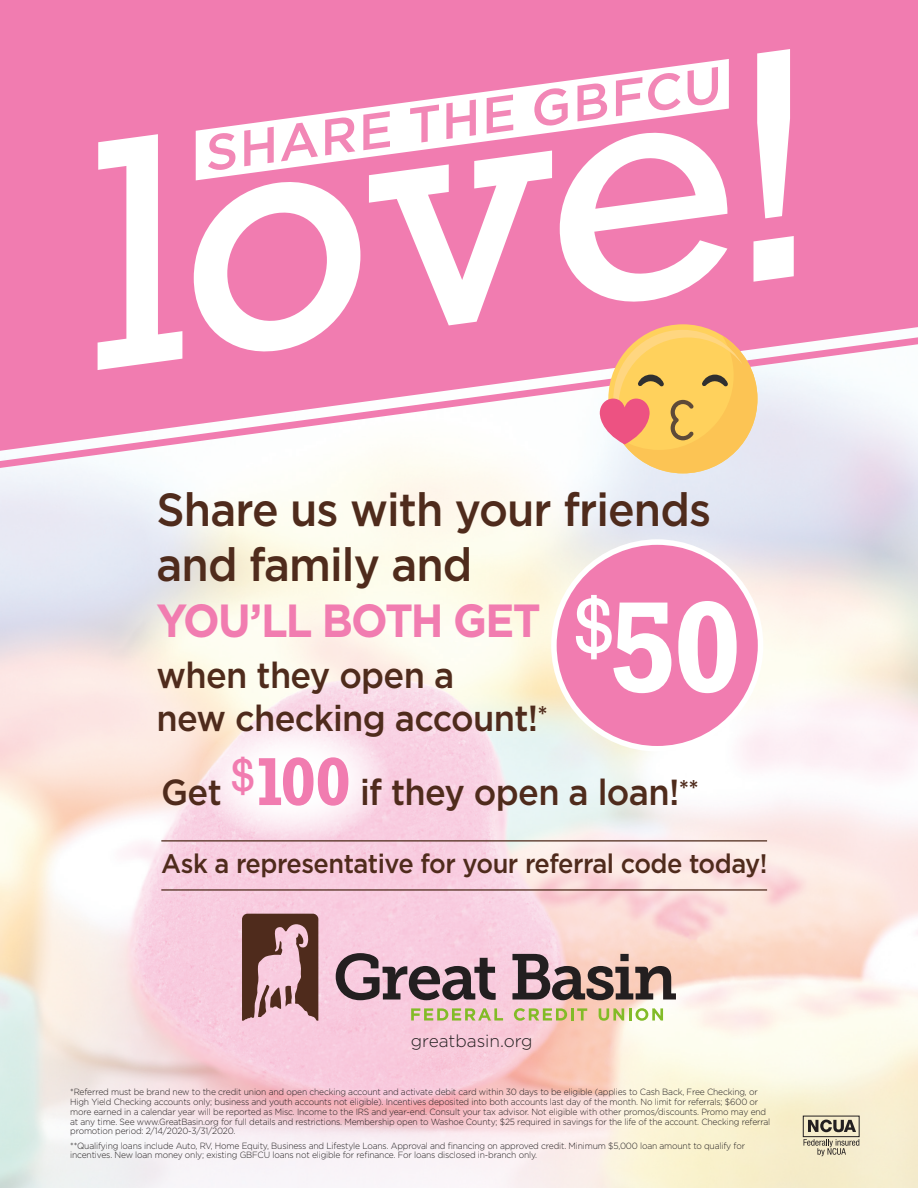
<style>
.page{position:relative;width:918px;height:1188px;background:#fff}
.page>*{position:absolute;margin:0;border:0;box-sizing:border-box;transform-origin:0 0}
.t1{font:700 131.7px "Rockwell";color:#fff;scale:.95 1}
.t2{font:80.4px "Rockwell";color:#fff;scale:.95 1}
.t3{font:500 46.5px/55.5px "Gotham";letter-spacing:-.02em;color:#4f2b1c;scale:.95 1}
.t4{font:500 36.15px "Gotham";letter-spacing:-.02em;color:#4f2b1c;scale:.95 1}
.t5{font:500 26.85px "Gotham";letter-spacing:-.02em;color:#4f2b1c;scale:.95 1}
.t6{font:300 17.25px "Gotham";color:#231f20}
.t7{font:300 9px/9.8px "Gotham";letter-spacing:-.02em;color:#231f20;scale:.95 1}
.s1{font-weight:700;color:#f17cb0}
.s2{font-family:"Rockwell";font-weight:700;font-size:69px;color:#f17cb0}
</style>
<div class="page">
<img style="left:0;top:476px;width:918px;height:712px">
<svg style="left:198px;top:716px;width:193px;height:128px"></svg>
<svg style="left:411px;top:1008px;width:92px;height:13px"></svg>
<svg style="left:514px;top:1008px;width:73px;height:13px"></svg>
<svg style="left:599px;top:1008px;width:64px;height:13px"></svg>
<svg style="left:242px;top:914px;width:77px;height:107px;background:#926a69"></svg>
<svg style="left:336px;top:953px;width:160px;height:47px;background:#9f838e"></svg>
<svg style="left:512px;top:954px;width:164px;height:46px;background:#98807c"></svg>
<svg style="left:808px;top:1120px;width:48px;height:12px"></svg>
<div style="left:803px;top:1116px;width:56px;height:21px;border:1px solid #231f20"></div>
<svg style="left:804px;top:1139px;width:55px;height:17px"></svg>
<div style="left:0;top:0;width:918px;height:323px;background:#f17cb0"></div>
<svg style="left:98px;top:49px;width:696px;height:274px;fill:#f17cb0"></svg>
<svg style="left:196px;top:59px;width:533px;height:121px;fill:#f17cb0"></svg>
<svg style="left:208px;top:66px;width:510px;height:106px"></svg>
<svg style="left:0;top:323px;width:918px;height:153px"></svg>
<div style="left:554px;top:542px;width:207px;height:207px;background:#f17cb0;border-radius:50%"></div>
<div style="left:551px;top:539px;width:212px;height:212px;border:6px solid #fff;border-radius:50%"></div>
<svg style="left:600px;top:330px;width:157px;height:143px;background:#f4be79"></svg>
<hr style="left:161px;top:840px;width:606px;height:2px;background:#4f2b1c">
<hr style="left:161px;top:889px;width:606px;height:2px;background:#4f2b1c">
<p class="t3" style="left:157px;top:481px;width:585px">Share us with your friends and family and<br><span class="s1">YOU’LL BOTH GET</span></p>
<p class="t2" style="left:574px;top:579px;width:45px">$</p>
<p class="t1" style="left:609px;top:570px;width:142px">50</p>
<p class="t4" style="left:157px;top:652px;width:315px">when they open a</p>
<p class="t4" style="left:157px;top:695px;width:414px">new checking account!<sup>*</sup></p>
<p class="t4" style="left:161px;top:769px;width:568px">Get <sup>$</sup><span class="s2">100</span> if they open a loan!<sup>**</sup></p>
<p class="t5" style="left:161px;top:846px;width:640px">Ask a representative for your referral code today!</p>
<p class="t6" style="left:411px;top:1030px;width:123px">greatbasin.org</p>
<p class="t7" style="left:70px;top:1087px;width:739px">*Referred must be brand new to the credit union and open checking account and activate debit card within 30 days to be eligible (applies to Cash Back, Free Checking, or High Yield Checking accounts only; business and youth accounts not eligible). Incentives deposited into both accounts last day of the month. No limit for referrals; $600 or more earned in a calendar year will be reported as Misc. Income to the IRS and year-end. Consult your tax advisor. Not eligible with other promos/discounts. Promo may end at any time. See www.GreatBasin.org for full details and restrictions. Membership open to Washoe County; $25 required in savings for the life of the account. Checking referral promotion period: 2/14/2020-3/31/2020.</p>
<p class="t7" style="left:70px;top:1140px;width:712px">**Qualifying loans include Auto, RV, Home Equity, Business and Lifestyle Loans. Approval and financing on approved credit. Minimum $5,000 loan amount to qualify for incentives. New loan money only; existing GBFCU loans not eligible for refinance. For loans disclosed in-branch only.</p>
</div>
